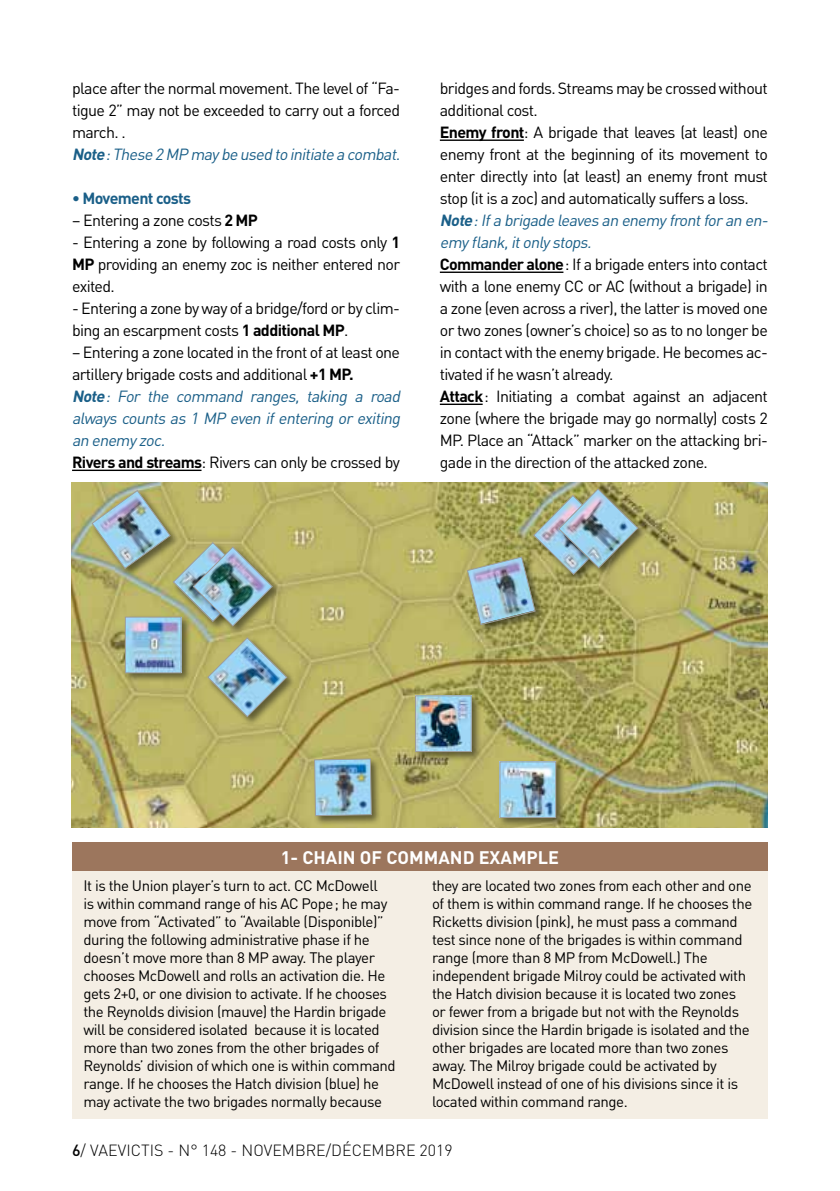
<style>
.page{position:relative;width:840px;height:1191px;background:#fff}
.page>*{position:absolute;margin:0;border:0;box-sizing:border-box;transform-origin:0 0}
.t1{font:700 18px "DIN";color:#fff}
.t2{font:16px/22px "DIN";letter-spacing:-.04em;color:#000}
.t3{font:300 16px "DIN";color:#000}
.t4{font:700 16px "DIN";letter-spacing:-.04em;color:#1a5f88}
.t5{font:15px/18px "DIN";letter-spacing:-.03em;color:#000}
.s1{font-weight:700;font-style:italic;color:#1a5f88}
.s2{font-style:italic;color:#1a5f88}
.s3{font-weight:700}
.s4{font-weight:500}
</style>
<div class="page">
<hr style="left:72px;top:469px;width:129px;height:2px;background:#000">
<hr style="left:439px;top:139px;width:84px;height:2px;background:#000">
<hr style="left:439px;top:271px;width:124px;height:2px;background:#000">
<hr style="left:439px;top:403px;width:43px;height:2px;background:#000">
<div style="left:72px;top:861px;width:695px;height:258px;background:#f4eee4"></div>
<div style="left:72px;top:842px;width:695px;height:28px;background:#9c765d"></div>
<img style="left:71px;top:483px;width:696px;height:344px">
<div style="left:412px;top:693px;width:69px;height:69px;background:#000;opacity:.5"></div>
<img style="left:417px;top:697px;width:52px;height:53px">
<div style="left:415px;top:695px;width:56px;height:57px;border:1px solid #9d9d9c"></div>
<div style="left:556px;top:487px;width:92px;height:91px;background:#000;opacity:.5"></div>
<div style="left:497px;top:759px;width:69px;height:69px;background:#000;opacity:.5"></div>
<img style="left:501px;top:763px;width:53px;height:53px">
<div style="left:499px;top:761px;width:57px;height:57px;border:1px solid #9d9d9c"></div>
<div style="left:122px;top:614px;width:70px;height:69px;background:#000;opacity:.5"></div>
<img style="left:127px;top:627px;width:52px;height:44px">
<div style="left:125px;top:616px;width:56px;height:57px;border:1px solid #9d9d9c"></div>
<div style="left:191px;top:545px;width:91px;height:91px;background:#000;opacity:.5"></div>
<div style="left:311px;top:756px;width:70px;height:70px;background:#000;opacity:.5"></div>
<img style="left:313px;top:758px;width:59px;height:58px">
<div style="left:205px;top:635px;width:92px;height:92px;background:#000;opacity:.5"></div>
<img style="left:206px;top:636px;width:82px;height:82px">
<div style="left:465px;top:555px;width:80px;height:80px;background:#000;opacity:.5"></div>
<img style="left:466px;top:487px;width:173px;height:139px">
<div style="left:90px;top:488px;width:90px;height:90px;background:#000;opacity:.5"></div>
<img style="left:91px;top:489px;width:182px;height:138px">
<p class="t2" style="left:72px;top:77px;width:333px">place after the normal movement. The level of “Fa&shy;tigue 2” may not be exceeded to carry out a forced march. .<br><span class="s1">Note</span><span class="s2">:These 2 MP maybe used to initiate a combat.</span></p>
<p class="t4" style="left:72px;top:188px;width:120px">• Movement costs</p>
<p class="t2" style="left:72px;top:209px;width:187px">– Entering a zone costs <span class="s3">2 MP</span></p>
<p class="t2" style="left:72px;top:231px;width:329px;text-align:justify">- Entering a zone by following a road costs only <span class="s3">1<br>MP</span> providing an enemy zoc is neither entered nor exited.</p>
<p class="t2" style="left:72px;top:297px;width:329px">- Entering a zone by way of a bridge/ford or by clim&shy;bing an escarpment costs <span class="s3">1 additional MP</span>.</p>
<p class="t2" style="left:72px;top:341px;width:333px">– Entering a zone located in the front of at least one artillery brigade costs and additional <span class="s3">+1 MP.<br></span><span class="s1">Note</span><span class="s2">: For the command ranges, taking a road always counts as 1 MP even if entering or exiting an enemyzoc.<br></span><span class="s3">Rivers and streams</span>: Rivers can only be crossed by</p>
<p class="t2" style="left:439px;top:77px;width:333px">bridges and fords. Streams may be crossed without additional cost.<br><span class="s3">Enemy front</span>: A brigade that leaves (at least) one enemy front at the beginning of its movement to enter directly into (at least) an enemy front must stop (it is a zoc) and automatically suffers a loss.<br><span class="s1">Note</span><span class="s2">:Ifa brigade leavesan enemyfrontforan en&shy;emyflank,itonlystops.<br></span><span class="s3">Commander alone</span>: If a brigade enters into contact with a lone enemy CC or AC (without a brigade) in a zone (even across a river), the latter is moved one or two zones (owner’s choice) so as to no longer be in contact with the enemy brigade. He becomes ac&shy;tivated if he wasn’t already.<br><span class="s3">Attack</span>: Initiating a combat against an adjacent zone (where the brigade may go normally) costs 2<br>MP. Place an “Attack” marker on the attacking bri&shy;gade in the direction of the attacked zone.</p>
<p class="t1" style="left:280px;top:845px;width:34px">1- CHA</p>
<p class="t1" style="left:337px;top:845px;width:187px">in of COMMAND exampl</p>
<p class="t1" style="left:548px;top:845px;width:12px">e</p>
<p class="t5" style="left:83px;top:876px;width:313px">It is the Union player’s turn to act. CC McDowell<br>is within command range of his AC Pope; he may move from “Activated” to “Available (Disponible)” during the following administrative phase if he doesn’t move more than 8 MP away. The player chooses McDowell and rolls an activation die. He gets 2+0, or one division to activate. If he chooses the Reynolds division (mauve) the Hardin brigade will be considered isolated because it is located more than two zones from the other brigades of Reynolds’ division of which one is within command range. If he chooses the Hatch division (blue) he may activate the two brigades normally because</p>
<p class="t5" style="left:432px;top:876px;width:322px">they are located two zones from each other and one of them is within command range. If he chooses the Ricketts division (pink), he must pass a command test since none of the brigades is within command range (more than 8 MP from McDowell.) The independent brigade Milroy could be activated with the Hatch division because it is located two zones or fewer from a brigade but not with the Reynolds division since the Hardin brigade is isolated and the other brigades are located more than two zones away. The Milroy brigade could be activated by McDowell instead of one of his divisions since it is located within command range.</p>
<p class="t3" style="left:72px;top:1140px;width:382px"><span class="s4">6</span>/ VAEVICTIS - N° 148 - NOVEMBRE/DÉCEMBRE 2019</p>
</div>
